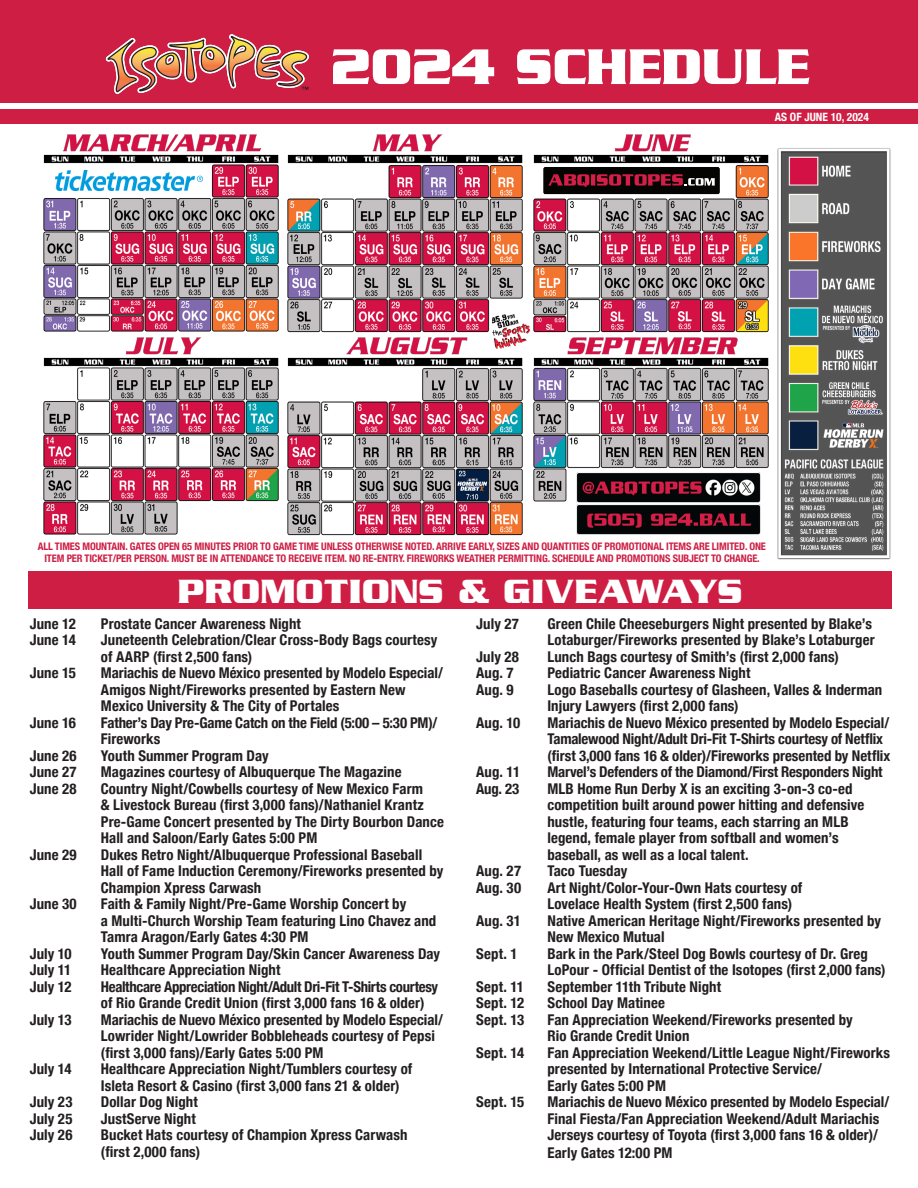
<style>
.page{position:relative;width:918px;height:1188px;background:#fff}
.page>*{position:absolute;margin:0;border:0;box-sizing:border-box;transform-origin:0 0}
.t1{font:700 54.15px "Serpentine";letter-spacing:-.01em;color:#fff}
.t2{font:700 36.3px "Serpentine";letter-spacing:-.01em;color:#fff}
.t3{font:700 condensed 14.85px "Helvetica Neue";letter-spacing:.005em;color:#231f20}
.t4{font:700 condensed 14.85px "Helvetica Neue";letter-spacing:-.015em;color:#231f20}
.t5{font:700 condensed 14.85px "Helvetica Neue";letter-spacing:-.025em;color:#231f20}
.t6{font:700 condensed 11.55px "Helvetica Neue";color:#fff}
.t7{font:700 condensed 10.35px/11.9px "Helvetica Neue";letter-spacing:-.01em;color:#ce1e43;text-align:center}
</style>
<div class="page">
<div style="left:0;top:109px;width:918px;height:15px;background:#ce1e43"></div>
<div style="left:0;top:0;width:918px;height:102px;background:#ce1e43"></div>
<img style="left:43px;top:344px;width:234px;height:191px">
<img style="left:277px;top:344px;width:245px;height:192px">
<img style="left:522px;top:344px;width:247px;height:191px">
<img style="left:43px;top:134px;width:234px;height:210px">
<img style="left:277px;top:134px;width:245px;height:210px">
<img style="left:522px;top:134px;width:247px;height:210px">
<img style="left:56px;top:171px;width:146px;height:20px">
<svg style="left:106px;top:34px;width:203px;height:60px"></svg>
<img style="left:777px;top:148px;width:114px;height:412px">
<div style="left:29px;top:572px;width:863px;height:37px;background:#ce1e43"></div>
<img style="left:492px;top:314px;width:38px;height:35px">
<svg style="left:542px;top:166px;width:179px;height:29px;background:#45232a"></svg>
<img style="left:577px;top:505px;width:183px;height:30px">
<img style="left:577px;top:473px;width:183px;height:30px">
<p class="t1" style="left:331px;top:35px;width:481px">2024 SCHEDULE</p>
<p class="t6" style="left:775px;top:107px;width:96px">AS OF JUNE 10, 2024</p>
<p class="t7" style="left:38px;top:540px;width:730px">ALL TIMES MOUNTAIN. GATES OPEN 65 MINUTES PRIOR TO GAME TIME UNLESS OTHERWISE NOTED. ARRIVE EARLY, SIZES AND QUANTITIES OF PROMOTIONAL ITEMS ARE LIMITED. ONE<br>ITEM PER TICKET/PER PERSON. MUST BE IN ATTENDANCE TO RECEIVE ITEM. NO RE-ENTRY. FIREWORKS WEATHER PERMITTING. SCHEDULE AND PROMOTIONS SUBJECT TO CHANGE.</p>
<p class="t2" style="left:178px;top:570px;width:567px">PROMOTIONS &amp; GIVEAWAYS</p>
<p class="t3" style="left:30px;top:611px;width:48px">June 12</p>
<p class="t3" style="left:101px;top:611px;width:202px">Prostate Cancer Awareness Night</p>
<p class="t3" style="left:30px;top:628px;width:48px">June 14</p>
<p class="t3" style="left:101px;top:628px;width:338px">Juneteenth Celebration/Clear Cross-Body Bags courtesy</p>
<p class="t3" style="left:101px;top:644px;width:153px">of AARP (first 2,500 fans)</p>
<p class="t3" style="left:30px;top:661px;width:48px">June 15</p>
<p class="t3" style="left:101px;top:661px;width:344px">Mariachis de Nuevo México presented by Modelo Especial/</p>
<p class="t3" style="left:101px;top:677px;width:306px">Amigos Night/Fireworks presented by Eastern New</p>
<p class="t3" style="left:101px;top:694px;width:240px">Mexico University &amp; The City of Portales</p>
<p class="t3" style="left:30px;top:710px;width:48px">June 16</p>
<p class="t4" style="left:101px;top:710px;width:338px">Father’s Day Pre-Game Catch on the Field (5:00 – 5:30 PM)/</p>
<p class="t3" style="left:101px;top:727px;width:61px">Fireworks</p>
<p class="t3" style="left:30px;top:743px;width:49px">June 26</p>
<p class="t3" style="left:101px;top:743px;width:169px">Youth Summer Program Day</p>
<p class="t3" style="left:30px;top:760px;width:48px">June 27</p>
<p class="t3" style="left:101px;top:760px;width:302px">Magazines courtesy of Albuquerque The Magazine</p>
<p class="t3" style="left:30px;top:776px;width:49px">June 28</p>
<p class="t3" style="left:101px;top:776px;width:324px">Country Night/Cowbells courtesy of New Mexico Farm</p>
<p class="t3" style="left:101px;top:793px;width:324px">&amp; Livestock Bureau (first 3,000 fans)/Nathaniel Krantz</p>
<p class="t3" style="left:101px;top:809px;width:345px">Pre-Game Concert presented by The Dirty Bourbon Dance</p>
<p class="t3" style="left:101px;top:826px;width:218px">Hall and Saloon/Early Gates 5:00 PM</p>
<p class="t3" style="left:30px;top:842px;width:49px">June 29</p>
<p class="t3" style="left:101px;top:842px;width:323px">Dukes Retro Night/Albuquerque Professional Baseball</p>
<p class="t3" style="left:101px;top:859px;width:344px">Hall of Fame Induction Ceremony/Fireworks presented by</p>
<p class="t3" style="left:101px;top:875px;width:162px">Champion Xpress Carwash</p>
<p class="t3" style="left:30px;top:892px;width:49px">June 30</p>
<p class="t3" style="left:101px;top:892px;width:307px">Faith &amp; Family Night/Pre-Game Worship Concert by</p>
<p class="t3" style="left:101px;top:908px;width:337px">a Multi-Church Worship Team featuring Lino Chavez and</p>
<p class="t3" style="left:101px;top:925px;width:209px">Tamra Aragon/Early Gates 4:30 PM</p>
<p class="t3" style="left:30px;top:941px;width:44px">July 10</p>
<p class="t3" style="left:101px;top:941px;width:341px">Youth Summer Program Day/Skin Cancer Awareness Day</p>
<p class="t3" style="left:30px;top:958px;width:43px">July 11</p>
<p class="t3" style="left:101px;top:958px;width:181px">Healthcare Appreciation Night</p>
<p class="t3" style="left:30px;top:974px;width:43px">July 12</p>
<p class="t5" style="left:101px;top:974px;width:339px">Healthcare Appreciation Night/Adult Dri-Fit T-Shirts courtesy</p>
<p class="t3" style="left:101px;top:991px;width:325px">of Rio Grande Credit Union (first 3,000 fans 16 &amp; older)</p>
<p class="t3" style="left:30px;top:1007px;width:43px">July 13</p>
<p class="t3" style="left:101px;top:1007px;width:344px">Mariachis de Nuevo México presented by Modelo Especial/</p>
<p class="t3" style="left:101px;top:1024px;width:336px">Lowrider Night/Lowrider Bobbleheads courtesy of Pepsi</p>
<p class="t3" style="left:101px;top:1040px;width:224px">(first 3,000 fans)/Early Gates 5:00 PM</p>
<p class="t3" style="left:30px;top:1057px;width:43px">July 14</p>
<p class="t3" style="left:101px;top:1057px;width:313px">Healthcare Appreciation Night/Tumblers courtesy of</p>
<p class="t3" style="left:101px;top:1073px;width:300px">Isleta Resort &amp; Casino (first 3,000 fans 21 &amp; older)</p>
<p class="t3" style="left:30px;top:1090px;width:44px">July 23</p>
<p class="t3" style="left:101px;top:1090px;width:99px">Dollar Dog Night</p>
<p class="t3" style="left:30px;top:1106px;width:44px">July 25</p>
<p class="t3" style="left:101px;top:1106px;width:97px">JustServe Night</p>
<p class="t3" style="left:30px;top:1123px;width:44px">July 26</p>
<p class="t3" style="left:101px;top:1123px;width:308px">Bucket Hats courtesy of Champion Xpress Carwash</p>
<p class="t3" style="left:101px;top:1139px;width:101px">(first 2,000 fans)</p>
<p class="t3" style="left:476px;top:611px;width:44px">July 27</p>
<p class="t3" style="left:547px;top:611px;width:326px">Green Chile Cheeseburgers Night presented by Blake’s</p>
<p class="t3" style="left:547px;top:628px;width:329px">Lotaburger/Fireworks presented by Blake’s Lotaburger</p>
<p class="t3" style="left:476px;top:644px;width:44px">July 28</p>
<p class="t3" style="left:547px;top:644px;width:293px">Lunch Bags courtesy of Smith’s (first 2,000 fans)</p>
<p class="t3" style="left:476px;top:661px;width:39px">Aug. 7</p>
<p class="t3" style="left:547px;top:661px;width:205px">Pediatric Cancer Awareness Night</p>
<p class="t3" style="left:476px;top:677px;width:39px">Aug. 9</p>
<p class="t3" style="left:547px;top:677px;width:336px">Logo Baseballs courtesy of Glasheen, Valles &amp; Inderman</p>
<p class="t3" style="left:547px;top:694px;width:193px">Injury Lawyers (first 2,000 fans)</p>
<p class="t3" style="left:476px;top:710px;width:46px">Aug. 10</p>
<p class="t3" style="left:547px;top:710px;width:344px">Mariachis de Nuevo México presented by Modelo Especial/</p>
<p class="t4" style="left:547px;top:727px;width:337px">Tamalewood Night/Adult Dri-Fit T-Shirts courtesy of Netflix</p>
<p class="t3" style="left:547px;top:743px;width:344px">(first 3,000 fans 16 &amp; older)/Fireworks presented by Netflix</p>
<p class="t3" style="left:476px;top:760px;width:45px">Aug. 11</p>
<p class="t3" style="left:547px;top:760px;width:337px">Marvel’s Defenders of the Diamond/First Responders Night</p>
<p class="t3" style="left:476px;top:776px;width:45px">Aug. 23</p>
<p class="t3" style="left:547px;top:776px;width:307px">MLB Home Run Derby X is an exciting 3-on-3 co-ed</p>
<p class="t3" style="left:547px;top:793px;width:318px">competition built around power hitting and defensive</p>
<p class="t3" style="left:547px;top:809px;width:303px">hustle, featuring four teams, each starring an MLB</p>
<p class="t3" style="left:547px;top:826px;width:293px">legend, female player from softball and women’s</p>
<p class="t3" style="left:547px;top:842px;width:203px">baseball, as well as a local talent.</p>
<p class="t3" style="left:476px;top:859px;width:46px">Aug. 27</p>
<p class="t3" style="left:547px;top:859px;width:81px">Taco Tuesday</p>
<p class="t3" style="left:476px;top:875px;width:46px">Aug. 30</p>
<p class="t3" style="left:547px;top:875px;width:256px">Art Night/Color-Your-Own Hats courtesy of</p>
<p class="t3" style="left:547px;top:892px;width:246px">Lovelace Health System (first 2,500 fans)</p>
<p class="t3" style="left:476px;top:908px;width:46px">Aug. 31</p>
<p class="t3" style="left:547px;top:908px;width:335px">Native American Heritage Night/Fireworks presented by</p>
<p class="t3" style="left:547px;top:925px;width:119px">New Mexico Mutual</p>
<p class="t3" style="left:476px;top:941px;width:43px">Sept. 1</p>
<p class="t3" style="left:547px;top:941px;width:322px">Bark in the Park/Steel Dog Bowls courtesy of Dr. Greg</p>
<p class="t3" style="left:547px;top:958px;width:340px">LoPour - Official Dentist of the Isotopes (first 2,000 fans)</p>
<p class="t3" style="left:476px;top:974px;width:49px">Sept. 11</p>
<p class="t3" style="left:547px;top:974px;width:175px">September 11th Tribute Night</p>
<p class="t3" style="left:476px;top:991px;width:49px">Sept. 12</p>
<p class="t3" style="left:547px;top:991px;width:119px">School Day Matinee</p>
<p class="t3" style="left:476px;top:1007px;width:49px">Sept. 13</p>
<p class="t3" style="left:547px;top:1007px;width:307px">Fan Appreciation Weekend/Fireworks presented by</p>
<p class="t3" style="left:547px;top:1024px;width:143px">Rio Grande Credit Union</p>
<p class="t3" style="left:476px;top:1040px;width:49px">Sept. 14</p>
<p class="t3" style="left:547px;top:1040px;width:344px">Fan Appreciation Weekend/Little League Night/Fireworks</p>
<p class="t3" style="left:547px;top:1057px;width:276px">presented by International Protective Service/</p>
<p class="t3" style="left:547px;top:1073px;width:120px">Early Gates 5:00 PM</p>
<p class="t3" style="left:476px;top:1090px;width:50px">Sept. 15</p>
<p class="t3" style="left:547px;top:1090px;width:344px">Mariachis de Nuevo México presented by Modelo Especial/</p>
<p class="t3" style="left:547px;top:1106px;width:333px">Final Fiesta/Fan Appreciation Weekend/Adult Mariachis</p>
<p class="t3" style="left:547px;top:1123px;width:332px">Jerseys courtesy of Toyota (first 3,000 fans 16 &amp; older)/</p>
<p class="t3" style="left:547px;top:1141px;width:127px">Early Gates 12:00 PM</p>
</div>
